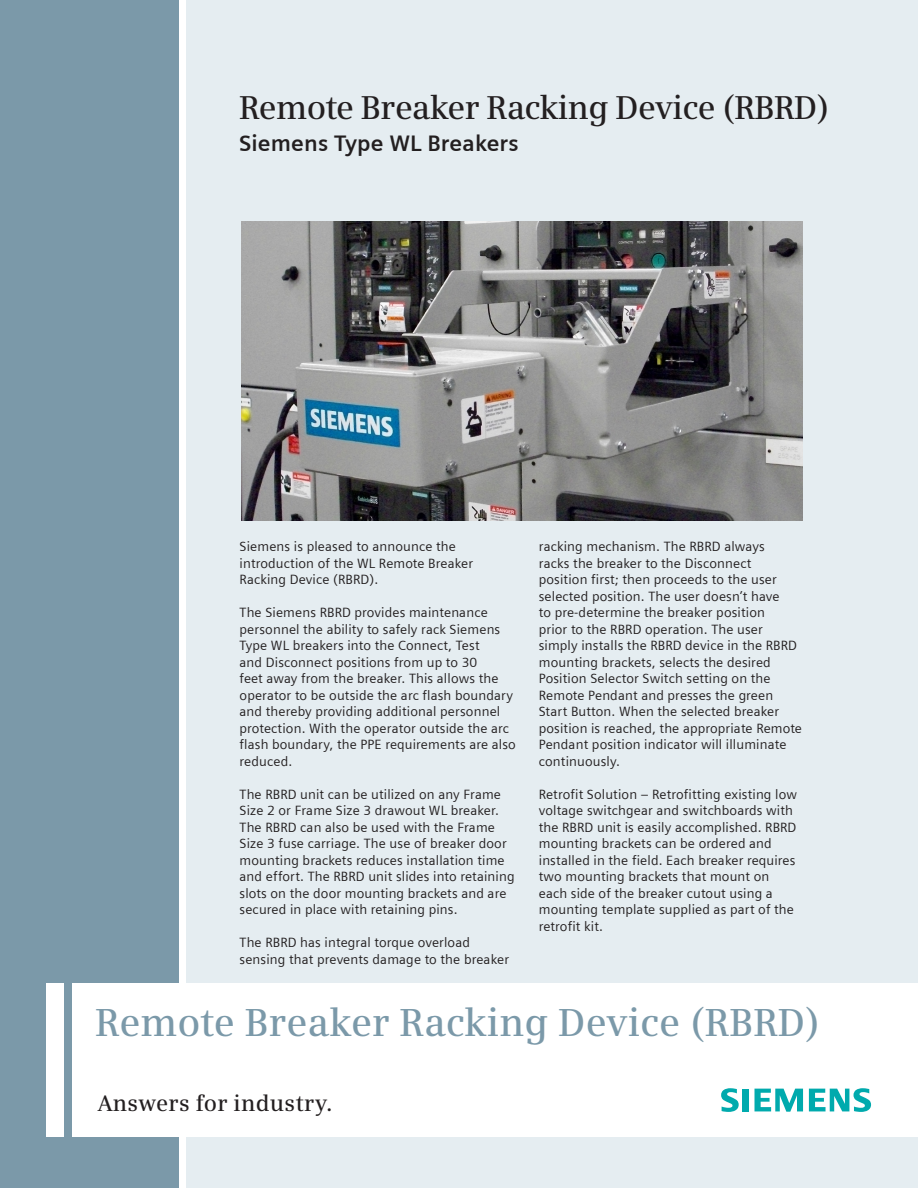
<style>
.page{position:relative;width:918px;height:1188px;background:#fff}
.page>*{position:absolute;margin:0;border:0;box-sizing:border-box;transform-origin:0 0}
._01__Keyword_26pt_Co{font:600 39px "Siemens Serif OT";color:#7b99a9}
._01__Headline_22pt_b{font:600 33px "Siemens Serif OT";letter-spacing:-.02em;color:#231f20}
._01__Headline_22pt_b-2{font:700 22.5px "Siemens Sans";letter-spacing:.005em;color:#231f20}
._01__Siemens_Slogan{font:600 22.5px "Siemens Serif OT";letter-spacing:.01em;color:#231f20}
._02__Subhead_15pt_bl{font:13.5px/16.5px "Siemens Sans";letter-spacing:.01em;color:#231f20}
</style>
<div class="page">
<div style="left:186px;top:0;width:732px;height:1188px;background:#e5edf1"></div>
<img style="left:241px;top:221px;width:561px;height:299px">
<div style="left:0;top:0;width:178px;height:1188px;background:#7b99a9"></div>
<div style="left:72px;top:984px;width:846px;height:153px;background:#fff"></div>
<div style="left:47px;top:984px;width:17px;height:153px;background:#fff"></div>
<svg style="left:721px;top:1088px;width:18px;height:24px"></svg>
<div style="left:742px;top:1089px;width:7px;height:22px;background:#00aaad"></div>
<svg style="left:755px;top:1089px;width:48px;height:23px"></svg>
<svg style="left:809px;top:1088px;width:62px;height:24px"></svg>
<p class="_01__Headline_22pt_b" style="left:239px;top:88px;width:592px">Remote Breaker Racking Device (RBRD)</p>
<p class="_01__Headline_22pt_b-2" style="left:239px;top:130px;width:281px">Siemens Type WL Breakers</p>
<p class="_02__Subhead_15pt_bl" style="left:240px;top:538px;width:235px">Siemens is pleased to announce the introduction of the WL Remote Breaker<br>Racking Device (RBRD).</p>
<p class="_02__Subhead_15pt_bl" style="left:240px;top:604px;width:278px">The Siemens RBRD provides maintenance personnel the ability to safely rack Siemens Type WL breakers into the Connect, Test<br>and Disconnect positions from up to 30<br>feet away from the breaker. This allows the operator to be outside the arc flash boundary and thereby providing additional personnel protection. With the operator outside the arc flash boundary, the PPE requirements are also reduced.</p>
<p class="_02__Subhead_15pt_bl" style="left:240px;top:786px;width:277px">The RBRD unit can be utilized on any Frame Size 2 or Frame Size 3 drawout WL breaker.<br>The RBRD can also be used with the Frame Size 3 fuse carriage. The use of breaker door mounting brackets reduces installation time and effort. The RBRD unit slides into retaining slots on the door mounting brackets and are secured in place with retaining pins.</p>
<p class="_02__Subhead_15pt_bl" style="left:240px;top:934px;width:271px">The RBRD has integral torque overload sensing that prevents damage to the breaker</p>
<p class="_02__Subhead_15pt_bl" style="left:539px;top:538px;width:265px">racking mechanism. The RBRD always<br>racks the breaker to the Disconnect position first; then proceeds to the user selected position. The user doesn’t have<br>to pre-determine the breaker position<br>prior to the RBRD operation. The user simply installs the RBRD device in the RBRD mounting brackets, selects the desired Position Selector Switch setting on the Remote Pendant and presses the green Start Button. When the selected breaker position is reached, the appropriate Remote Pendant position indicator will illuminate continuously.</p>
<p class="_02__Subhead_15pt_bl" style="left:539px;top:786px;width:260px">Retrofit Solution – Retrofitting existing low voltage switchgear and switchboards with the RBRD unit is easily accomplished. RBRD mounting brackets can be ordered and installed in the field. Each breaker requires two mounting brackets that mount on each side of the breaker cutout using a mounting template supplied as part of the retrofit kit.</p>
<p class="_01__Keyword_26pt_Co" style="left:95px;top:1000px;width:726px">Remote Breaker Racking Device (RBRD)</p>
<p class="_01__Siemens_Slogan" style="left:98px;top:1090px;width:236px">Answers for industry.</p>
</div>
